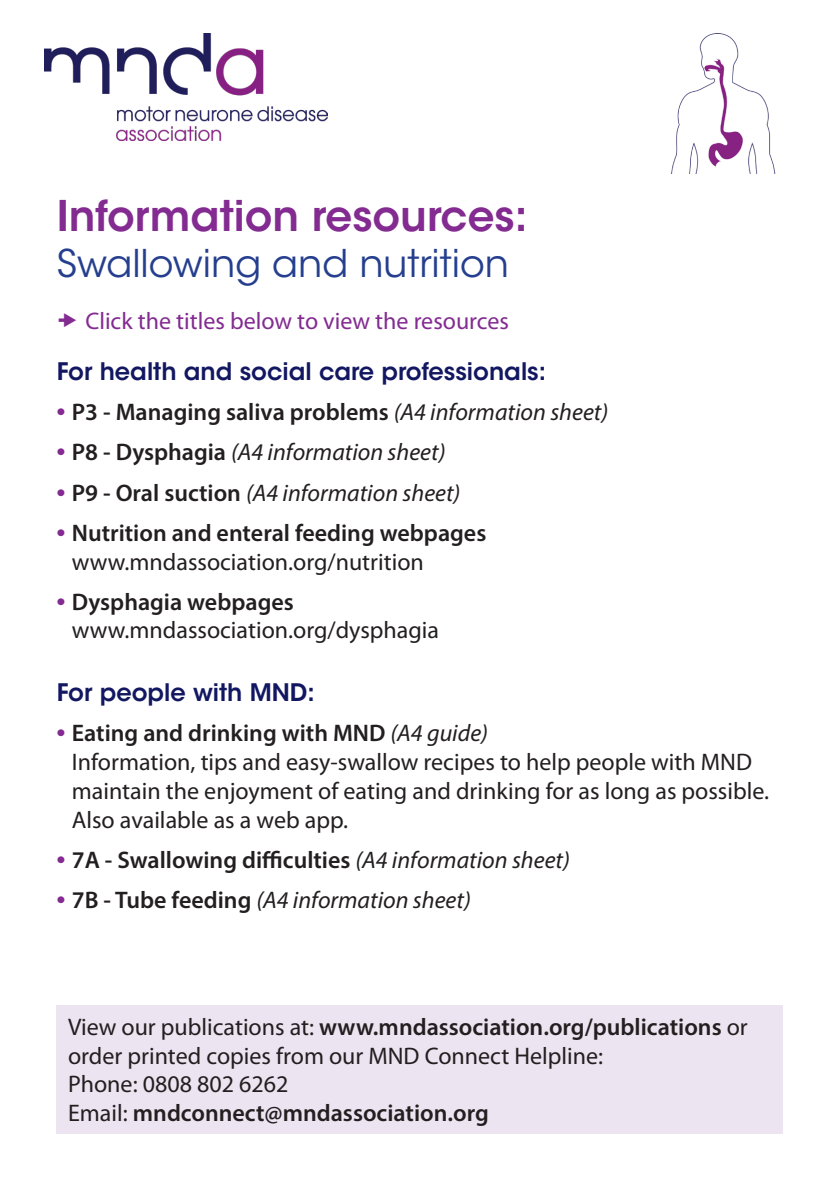
<style>
.page{position:relative;width:840px;height:1191px;background:#fff}
.page>*{position:absolute;margin:0;border:0;box-sizing:border-box;transform-origin:0 0}
.t1{font:600 42px "ITC Avant Garde Std";color:#832b91}
.t2{font:38px "ITC Avant Garde Std";color:#253f8e}
.t3{font:24px/28.8px "Myriad Pro";color:#231f20}
.t4{font:600 24px/28.8px "Myriad Pro";color:#231f20}
.t5{font:italic 24px "Myriad Pro";color:#231f20}
.t6{font:600 24px "ITC Avant Garde Std";color:#121761}
.t7{font:24px "Myriad Pro";color:#832b91}
.s1{font-family:"Arial";font-weight:700;color:#832b91}
.s2{font-weight:400;font-style:italic}
.s3{font-family:"Arial";font-weight:700;font-style:normal;color:#832b91}
.s4{font-weight:600;font-style:normal}
.s5{font-weight:400}
.s6{font-weight:600}
.s7{font-style:italic}
</style>
<div class="page">
<img style="left:44px;top:34px;width:284px;height:106px">
<div style="left:57px;top:1005px;width:725px;height:129px;background:#ece4f0"></div>
<img style="left:671px;top:34px;width:105px;height:139px">
<p class="t1" style="left:57px;top:189px;width:472px">Information resources:</p>
<p class="t2" style="left:57px;top:240px;width:453px">Swallowing and nutrition</p>
<p class="t7" style="left:85px;top:306px;width:425px">Click the titles below to view the resources</p>
<p class="t6" style="left:57px;top:356px;width:490px">For health and social care professionals:</p>
<p class="t4" style="left:57px;top:397px;width:552px"><span class="s1">•</span> P3 - Managing saliva problems <span class="s2">(A4 information sheet)</span></p>
<p class="t5" style="left:57px;top:437px;width:390px"><span class="s3">•</span> <span class="s4">P8 - Dysphagia</span> (A4 information sheet)</p>
<p class="t5" style="left:57px;top:477px;width:405px"><span class="s3">•</span> <span class="s4">P9 - Oral suction</span> (A4 information sheet)</p>
<p class="t4" style="left:72px;top:517px;width:416px;text-indent:-15px"><span class="s1">•</span> Nutrition and enteral feeding webpages <span class="s5">www.mndassociation.org/nutrition</span></p>
<p class="t3" style="left:72px;top:587px;width:368px;text-indent:-15px"><span class="s1">•</span> <span class="s6">Dysphagia webpages </span>www.mndassociation.org/dysphagia</p>
<p class="t6" style="left:57px;top:677px;width:259px">For people with MND:</p>
<p class="t3" style="left:72px;top:718px;width:698px;text-indent:-15px"><span class="s1">•</span> <span class="s6">Eating and drinking with MND</span> <span class="s7">(A4 guide)<br></span>Information, tips and easy-swallow recipes to help people with MND maintain the enjoyment of eating and drinking for as long as possible.<br>Also available as a web app.</p>
<p class="t4" style="left:57px;top:845px;width:514px"><span class="s1">•</span> 7A - Swallowing difficulties <span class="s2">(A4 information sheet)</span></p>
<p class="t5" style="left:57px;top:885px;width:415px"><span class="s3">•</span> <span class="s4">7B - Tube feeding</span> (A4 information sheet)</p>
<p class="t3" style="left:68px;top:1012px;width:680px">View our publications at: <span class="s6">www.mndassociation.org/publications</span> or order printed copies from our MND Connect Helpline:</p>
<p class="t3" style="left:68px;top:1069px;width:222px">Phone: 0808 802 6262</p>
<p class="t4" style="left:68px;top:1098px;width:422px"><span class="s5">Email:</span> mndconnect@mndassociation.org</p>
</div>
